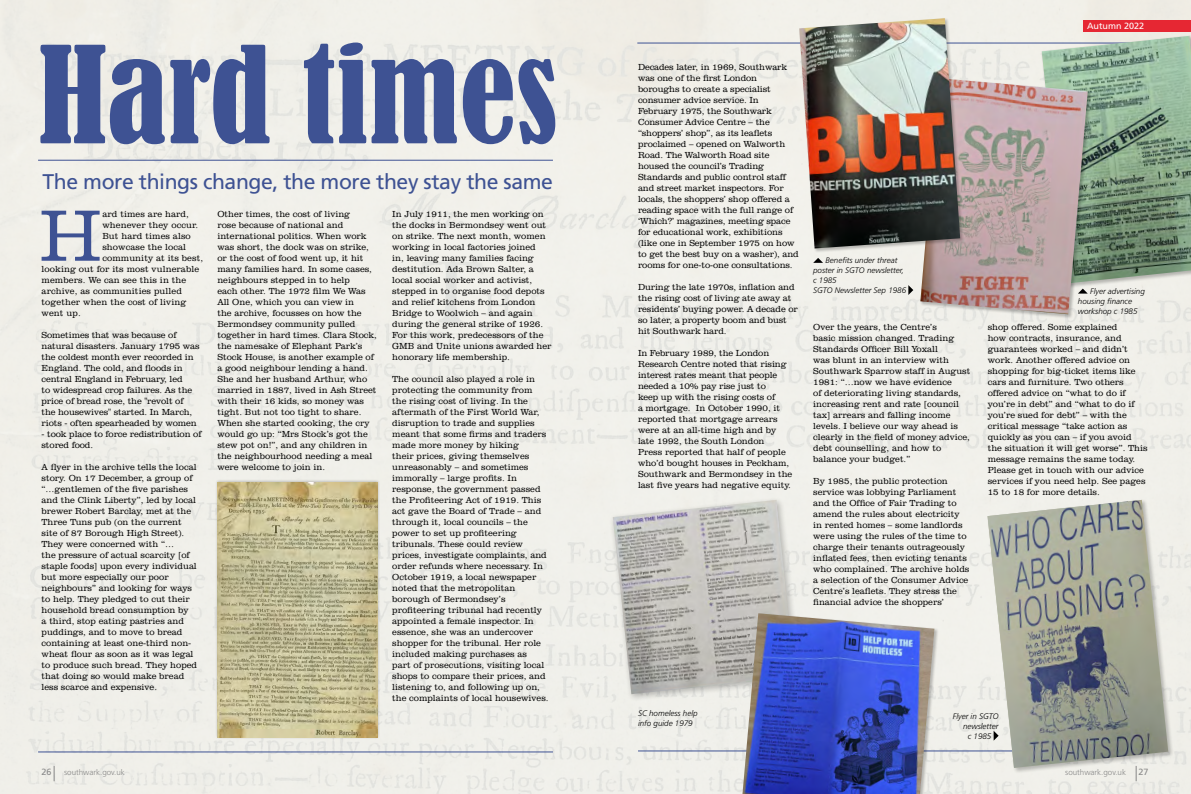
<style>
.page{position:relative;width:1191px;height:794px;background:#fff}
.page>*{position:absolute;margin:0;border:0;box-sizing:border-box;transform-origin:0 0}
.t1{font:condensed 125.1px "Bernard";color:#3e5293}
.t2{font:300 74.6px "Clarendon BT";color:#3e5293}
.t3{font:21.2px "Frutiger LT Pro";letter-spacing:-.02em;color:#3e5293}
.t4{font:300 9px/11px "Clarendon BT";color:#000}
.t5{font:9px "Frutiger LT Pro";color:#fff}
.t6{font:9px "Frutiger LT Pro";color:#878787}
.t7{font:italic 300 8px/10px "Frutiger LT Pro";color:#000}
.t8{font:300 8px "Frutiger LT Pro";color:#878787}
</style>
<div class="page">
<img style="left:0;top:0;width:1191px;height:794px">
<svg style="left:54px;top:766px;width:1px;height:15px"></svg>
<div style="left:1082px;top:20px;width:109px;height:12px;background:#e62733"></div>
<hr style="left:38px;top:751px;width:515px;height:1px;background:#3e5293">
<hr style="left:38px;top:160px;width:515px;height:1px;background:#3e5293">
<div style="left:215px;top:480px;width:165px;height:260px;background:#000;opacity:.25"></div>
<img style="left:218px;top:482px;width:159px;height:255px">
<hr style="left:637px;top:43px;width:515px;height:1px;background:#3e5293">
<img style="left:1041px;top:36px;width:150px;height:247px">
<div style="left:919px;top:78px;width:173px;height:240px;background:#000;opacity:.25"></div>
<img style="left:920px;top:78px;width:167px;height:236px">
<div style="left:798px;top:18px;width:166px;height:235px;background:#000;opacity:.25"></div>
<img style="left:799px;top:18px;width:161px;height:230px">
<svg style="left:813px;top:258px;width:10px;height:5px"></svg>
<svg style="left:908px;top:285px;width:5px;height:10px"></svg>
<svg style="left:1077px;top:289px;width:10px;height:4px"></svg>
<div style="left:609px;top:496px;width:194px;height:206px;background:#000;opacity:.25"></div>
<img style="left:613px;top:500px;width:182px;height:194px">
<hr style="left:638px;top:750px;width:514px;height:1px;background:#3e5293">
<div style="left:741px;top:612px;width:197px;height:182px;background:#000;opacity:.25"></div>
<img style="left:742px;top:613px;width:192px;height:181px">
<div style="left:986px;top:499px;width:188px;height:275px;background:#000;opacity:.25"></div>
<img style="left:987px;top:500px;width:181px;height:268px">
<svg style="left:993px;top:731px;width:5px;height:9px"></svg>
<p class="t1" style="left:38px;top:23px;width:521px">Hard times</p>
<p class="t3" style="left:43px;top:169px;width:512px">The more things change, the more they stay the same</p>
<p class="t2" style="left:39px;top:190px;width:64px">H</p>
<p class="t4" style="left:102px;top:208px;width:97px">ard times are hard, whenever they occur.</p>
<p class="t4" style="left:217px;top:208px;width:161px">Other times, the cost of living<br>rose because of national and international politics. When work was short, the dock was on strike, or the cost of food went up, it hit many families hard. In some cases, neighbours stepped in to help<br>each other. The 1972 flm We Was<br>All One, which you can view in<br>the archive, focusses on how the<br>Bermondsey community pulled together in hard times. Clara Stock, the namesake of Elephant Park’s<br>Stock House, is another example of a good neighbour lending a hand.<br>She and her husband Arthur, who married in 1887, lived in Ash Street with their 16 kids, so money was tight. But not too tight to share.<br>When she started cooking, the cry would go up: “Mrs Stock’s got the stew pot on!”, and any children in the neighbourhood needing a meal were welcome to join in.</p>
<p class="t4" style="left:392px;top:208px;width:161px">In July 1911, the men working on the docks in Bermondsey went out on strike. The next month, women working in local factories joined<br>in, leaving many families facing destitution. Ada Brown Salter, a local social worker and activist, stepped in to organise food depots and relief kitchens from London<br>Bridge to Woolwich – and again during the general strike of 1926.<br>For this work, predecessors of the<br>GMB and Unite unions awarded her honorary life membership.</p>
<p class="t4" style="left:102px;top:230px;width:90px">But hard times also</p>
<p class="t4" style="left:102px;top:241px;width:85px">showcase the local</p>
<p class="t4" style="left:42px;top:252px;width:163px;text-indent:61px">community at its best, looking out for its most vulnerable members. We can see this in the archive, as communities pulled together when the cost of living went up.</p>
<p class="t4" style="left:42px;top:329px;width:160px">Sometimes that was because of natural disasters. January 1795 was the coldest month ever recorded in England. The cold, and foods in central England in February, led<br>to widespread crop failures. As the price of bread rose, the "revolt of the housewives" started. In March, riots - often spearheaded by women</p>
<p class="t4" style="left:42px;top:428px;width:162px">- took place to force redistribution of stored food.</p>
<p class="t4" style="left:42px;top:461px;width:157px">A fyer in the archive tells the local story. On 17 December, a group of “…gentlemen of the fve parishes and the Clink Liberty”, led by local brewer Robert Barclay, met at the<br>Three Tuns pub (on the current site of 87 Borough High Street).<br>They were concerned with “…<br>the pressure of actual scarcity [of staple foods] upon every individual but more especially our poor neighbours” and looking for ways to help. They pledged to cut their household bread consumption by<br>a third, stop eating pastries and puddings, and to move to bread containing at least one-third non&shy;wheat four as soon as it was legal to produce such bread. They hoped that doing so would make bread less scarce and expensive.</p>
<p class="t4" style="left:392px;top:373px;width:158px">The council also played a role in protecting the community from the rising cost of living. In the aftermath of the First World War, disruption to trade and supplies meant that some frms and traders made more money by hiking<br>their prices, giving themselves unreasonably – and sometimes immorally – large profts. In response, the government passed the Profteering Act of 1919. This act gave the Board of Trade – and through it, local councils – the power to set up profteering tribunals. These could review prices, investigate complaints, and order refunds where necessary. In<br>October 1919, a local newspaper noted that the metropolitan borough of Bermondsey’s profteering tribunal had recently appointed a female inspector. In essence, she was an undercover shopper for the tribunal. Her role included making purchases as<br>part of prosecutions, visiting local shops to compare their prices, and listening to, and following up on, the complaints of local housewives.</p>
<p class="t6" style="left:42px;top:767px;width:12px">26</p>
<p class="t8" style="left:64px;top:768px;width:62px">southwark.gov.uk</p>
<p class="t4" style="left:638px;top:61px;width:162px">Decades later, in 1969, Southwark was one of the frst London boroughs to create a specialist consumer advice service. In<br>February 1975, the Southwark<br>Consumer Advice Centre – the “shoppers’ shop”, as its leafets proclaimed – opened on Walworth<br>Road. The Walworth Road site housed the council’s Trading<br>Standards and public control staff and street market inspectors. For locals, the shoppers’ shop offered a reading space with the full range of ‘Which?’ magazines, meeting space for educational work, exhibitions (like one in September 1975 on how to get the best buy on a washer), and rooms for one-to-one consultations.</p>
<p class="t4" style="left:638px;top:281px;width:161px">During the late 1970s, infation and the rising cost of living ate away at residents’ buying power. A decade or</p>
<p class="t4" style="left:638px;top:314px;width:150px">so later, a property boom and bust hit Southwark hard.</p>
<p class="t4" style="left:638px;top:347px;width:156px">In February 1989, the London<br>Research Centre noted that rising interest rates meant that people needed a 10% pay rise just to<br>keep up with the rising costs of<br>a mortgage. In October 1990, it reported that mortgage arrears were at an all-time high and by late 1992, the South London<br>Press reported that half of people who’d bought houses in Peckham,<br>Southwark and Bermondsey in the last fve years had negative equity.</p>
<p class="t7" style="left:813px;top:255px;width:94px;text-indent:12px">Benefts under threat poster in SGTO newsletter, c 1985<br>SGTO Newsletter Sep 1986</p>
<p class="t4" style="left:813px;top:322px;width:159px">Over the years, the Centre’s<br>basic mission changed. Trading<br>Standards Offcer Bill Yoxall<br>was blunt in an interview with<br>Southwark Sparrow staff in August<br>1981: “…now we have evidence<br>of deteriorating living standards, increasing rent and rate [council tax] arrears and falling income levels. I believe our way ahead is clearly in the feld of money advice, debt counselling, and how to balance your budget.”</p>
<p class="t4" style="left:813px;top:476px;width:145px">By 1985, the public protection service was lobbying Parliament</p>
<p class="t4" style="left:813px;top:498px;width:158px">and the Offce of Fair Trading to amend the rules about electricity in rented homes – some landlords were using the rules of the time to charge their tenants outrageously infated fees, then evicting tenants who complained. The archive holds a selection of the Consumer Advice Centre’s leafets. They stress the fnancial advice the shoppers’</p>
<p class="t5" style="left:1087px;top:21px;width:59px">Autumn 2022</p>
<p class="t7" style="left:1077px;top:286px;width:68px;text-indent:12px">Flyer advertising housing fnance workshop c 1985</p>
<p class="t4" style="left:987px;top:322px;width:161px">shop offered. Some explained<br>how contracts, insurance, and guarantees worked – and didn’t work. Another offered advice on shopping for big-ticket items like cars and furniture. Two others offered advice on “what to do if you’re in debt” and “what to do if you’re sued for debt” – with the critical message “take action as quickly as you can – if you avoid the situation it will get worse”. This message remains the same today.<br>Please get in touch with our advice services if you need help. See pages<br>15 to 18 for more details.</p>
<p class="t7" style="left:638px;top:708px;width:61px">SC homeless help info guide 1979</p>
<p class="t7" style="left:952px;top:711px;width:47px">Flyer in SGTO</p>
<p class="t7" style="left:963px;top:721px;width:37px">newsletter</p>
<p class="t7" style="left:967px;top:731px;width:25px">c 1985</p>
<p class="t8" style="left:1065px;top:768px;width:62px">southwark.gov.uk</p>
<p class="t6" style="left:1138px;top:767px;width:12px">27</p>
</div>
